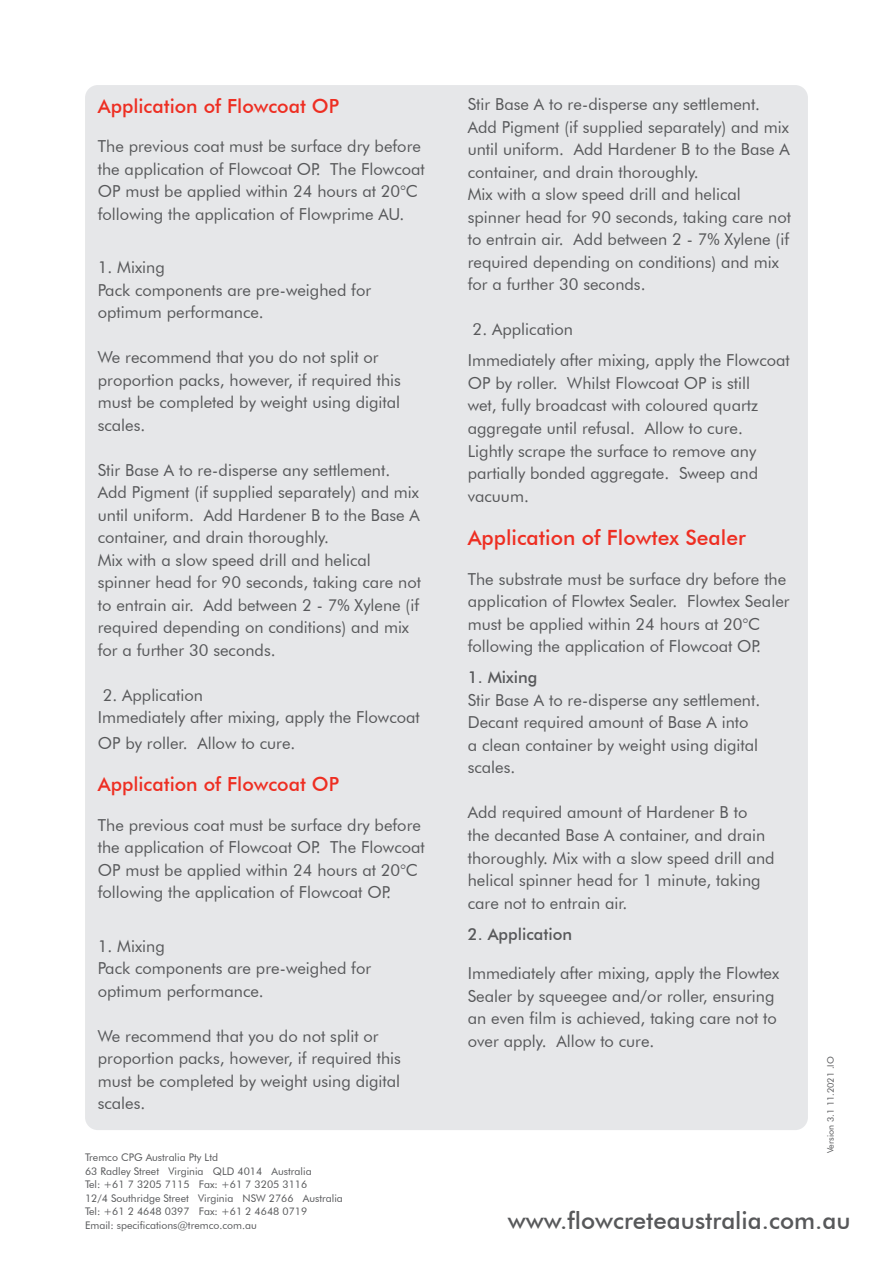
<style>
.page{position:relative;width:893px;height:1263px;background:#fff}
.page>*{position:absolute;margin:0;border:0;box-sizing:border-box;transform-origin:0 0}
.t1{font:500 24px "Futura BT";color:#57585a}
.t2{font:500 21px "Futura BT";color:#ee2e22}
.t3{font:500 19.5px "Futura BT";color:#ee2e22}
.t4{font:16.5px/22.5px "Futura BT";color:#57585a}
.t5{font:500 16.5px "Futura BT";color:#57585a}
.t6{font:10.5px/13.5px "Futura BT";color:#57585a}
.t7{font:9px "Futura BT";color:#57585a}
</style>
<div class="page">
<div style="left:85px;top:85px;width:723px;height:1045px;background:#e6e7e9;border-radius:13px"></div>
<p class="t3" style="left:98px;top:94px;width:243px">Application of Flowcoat OP</p>
<p class="t4" style="left:98px;top:135px;width:328px">The previous coat must be surface dry before the application of Flowcoat OP. The Flowcoat OP must be applied within 24 hours at 20°C following the application of Flowprime AU.</p>
<p class="t4" style="left:98px;top:256px;width:275px">1. Mixing<br>Pack components are pre-weighed for optimum performance.</p>
<p class="t4" style="left:98px;top:346px;width:305px">We recommend that you do not split or proportion packs, however, if required this must be completed by weight using digital scales.</p>
<p class="t4" style="left:98px;top:458px;width:325px">Stir Base A to re-disperse any settlement.<br>Add Pigment (if supplied separately) and mix until uniform. Add Hardener B to the Base A container, and drain thoroughly.<br>Mix with a slow speed drill and helical spinner head for 90 seconds, taking care not to entrain air. Add between 2 - 7% Xylene (if required depending on conditions) and mix for a further 30 seconds.</p>
<p class="t4" style="left:98px;top:683px;width:324px">2. Application<br>Immediately after mixing, apply the Flowcoat</p>
<p class="t4" style="left:98px;top:731px;width:199px">OP by roller. Allow to cure.</p>
<p class="t3" style="left:98px;top:772px;width:243px">Application of Flowcoat OP</p>
<p class="t4" style="left:98px;top:813px;width:328px">The previous coat must be surface dry before the application of Flowcoat OP. The Flowcoat OP must be applied within 24 hours at 20°C following the application of Flowcoat OP.</p>
<p class="t4" style="left:98px;top:934px;width:275px">1. Mixing<br>Pack components are pre-weighed for optimum performance.</p>
<p class="t4" style="left:98px;top:1024px;width:305px">We recommend that you do not split or proportion packs, however, if required this must be completed by weight using digital scales.</p>
<p class="t6" style="left:85px;top:1151px;width:259px">Tremco CPG Australia Pty Ltd<br>63 Radley Street Virginia QLD 4014 Australia<br>Tel: +61 7 3205 7115 Fax: +61 7 3205 3116<br>12/4 Southridge Street Virginia NSW 2766 Australia Tel: +61 2 4648 0397 Fax: +61 2 4648 0719<br>Email: specifications@tremco.com.au</p>
<p class="t4" style="left:468px;top:93px;width:325px">Stir Base A to re-disperse any settlement.<br>Add Pigment (if supplied separately) and mix until uniform. Add Hardener B to the Base A container, and drain thoroughly.<br>Mix with a slow speed drill and helical spinner head for 90 seconds, taking care not to entrain air. Add between 2 - 7% Xylene (if required depending on conditions) and mix for a further 30 seconds.</p>
<p class="t4" style="left:468px;top:314px;width:324px;line-height:31px">2. Application<br>Immediately after mixing, apply the Flowcoat</p>
<p class="t4" style="left:468px;top:372px;width:292px">OP by roller. Whilst Flowcoat OP is still wet, fully broadcast with coloured quartz aggregate until refusal. Allow to cure.<br>Lightly scrape the surface to remove any partially bonded aggregate. Sweep and vacuum.</p>
<p class="t2" style="left:468px;top:525px;width:279px">Application of Flowtex Sealer</p>
<p class="t4" style="left:468px;top:568px;width:323px">The substrate must be surface dry before the application of Flowtex Sealer. Flowtex Sealer must be applied within 24 hours at 20°C following the application of Flowcoat OP.</p>
<p class="t5" style="left:468px;top:667px;width:71px">1. Mixing</p>
<p class="t4" style="left:468px;top:689px;width:294px">Stir Base A to re-disperse any settlement.<br>Decant required amount of Base A into a clean container by weight using digital scales.</p>
<p class="t4" style="left:468px;top:801px;width:308px">Add required amount of Hardener B to<br>the decanted Base A container, and drain thoroughly. Mix with a slow speed drill and helical spinner head for 1 minute, taking care not to entrain air.</p>
<p class="t5" style="left:468px;top:924px;width:106px">2. Application</p>
<p class="t4" style="left:468px;top:962px;width:313px">Immediately after mixing, apply the Flowtex Sealer by squeegee and/or roller, ensuring an even film is achieved, taking care not to over apply. Allow to cure.</p>
<p class="t7" style="left:825px;top:1153px;width:99px;rotate:-90deg">Version 3.1 11.2021 .IO</p>
<h1 class="t1" style="left:508px;top:1206px;width:344px">www.flowcreteaustralia.com.au</h1>
</div>
